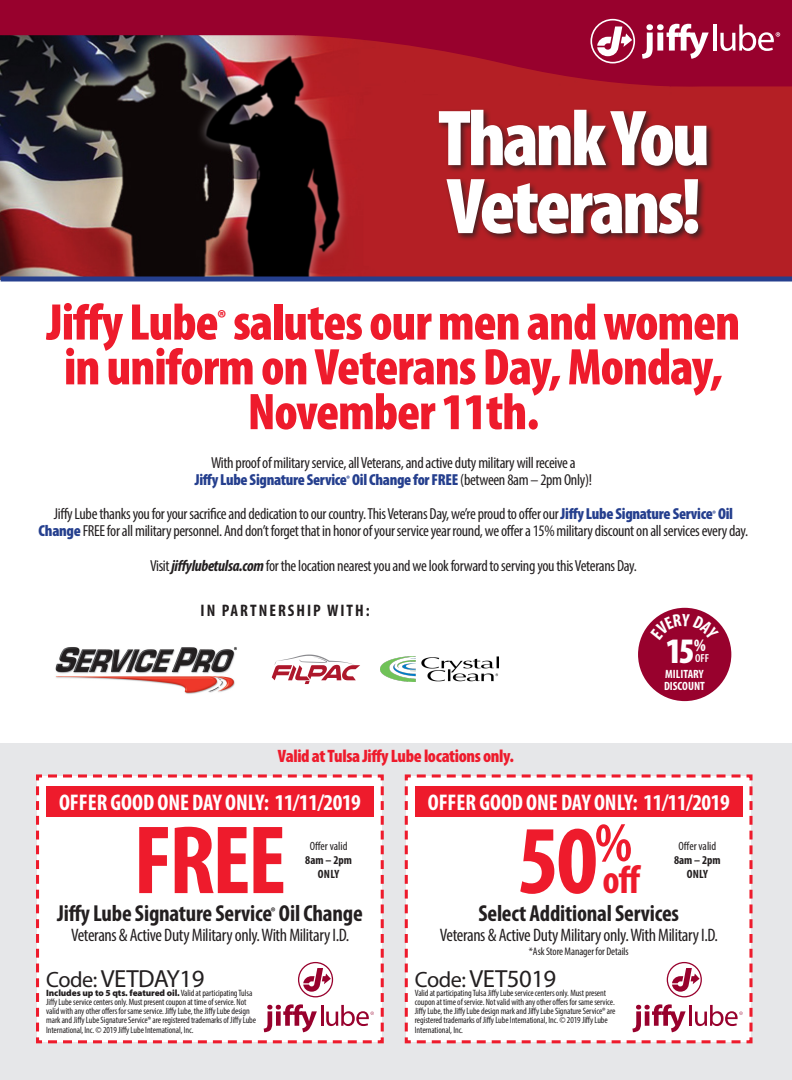
<style>
.page{position:relative;width:792px;height:1080px;background:#fff}
.page>*{position:absolute;margin:0;border:0;box-sizing:border-box;transform-origin:0 0}
.t1{font:700 condensed 98px "Myriad Pro";letter-spacing:-.03em;color:#ee1b2c}
.t2{font:900 condensed 80px/68px "Myriad Pro";letter-spacing:-.04em;color:#fff}
.t3{font:900 condensed 52px/44.8px "Myriad Pro";letter-spacing:-.02em;color:#ee1b2c;text-align:center}
.t4{font:700 condensed 40px "Myriad Pro";color:#ee1b2c}
.t5{font:900 condensed 36px "Myriad Pro";color:#fff}
.t6{font:24.8px "Myriad Pro";letter-spacing:-.02em;color:#231f20}
.t7{font:900 condensed 23.3px "Myriad Pro";color:#ee1b2c}
.t8{font:700 condensed 23.2px "Myriad Pro";letter-spacing:-.01em;color:#231f20}
.t9{font:700 condensed 22.7px "Myriad Pro";color:#fff}
.t10{font:condensed 18.1px "Myriad Pro";letter-spacing:-.02em;color:#231f20}
.t11{font:900 condensed 18px "Myriad Pro";letter-spacing:-.02em;color:#ee1b2c}
.t12{font:700 condensed 16.7px "Myriad Pro";letter-spacing:.12em;color:#231f20}
.t13{font:condensed 16px/17.2px "Myriad Pro";letter-spacing:-.02em;color:#231f20;text-align:center}
.t14{font:900 condensed 16px "Myriad Pro";letter-spacing:-.02em;color:#253f8e}
.t15{font:700 condensed 12px "Myriad Pro";color:#231f20}
.t16{font:condensed 12px "Myriad Pro";color:#231f20}
.t17{font:700 condensed 12px "Myriad Pro";color:#fff}
.t18{font:600 condensed 11.7px "Myriad Pro";color:#fff}
.t19{font:condensed 11px "Myriad Pro";letter-spacing:-.01em;color:#231f20}
.t20{font:condensed 9.2px/9.2px "Myriad Pro";letter-spacing:-.01em;color:#231f20}
.s1{font-size:9.3px}
.s2{font-weight:400;color:#231f20}
.s3{font-weight:900;color:#253f8e}
.s4{font-weight:900;font-size:9.3px;color:#253f8e}
.s5{font-weight:700;font-style:italic}
.s6{font-size:22.2px}
.s7{font-weight:900;font-stretch:normal}
</style>
<div class="page">
<div style="left:0;top:743px;width:792px;height:337px;background:#e6e7e9"></div>
<div style="left:36px;top:774px;width:348px;height:270px;background:#fff"></div>
<svg style="left:303px;top:968px;width:28px;height:24px"></svg>
<div style="left:298px;top:962px;width:35px;height:35px;border:1px solid #98012d;border-radius:50%"></div>
<svg style="left:264px;top:1004px;width:53px;height:28px"></svg>
<hr style="left:321px;top:1005px;width:2px;height:21px;background:#98012d">
<svg style="left:326px;top:1005px;width:48px;height:21px"></svg>
<div style="left:46px;top:787px;width:328px;height:30px;background:#ee1b2c"></div>
<div style="left:404px;top:774px;width:349px;height:270px;background:#fff"></div>
<svg style="left:672px;top:968px;width:28px;height:24px"></svg>
<div style="left:667px;top:962px;width:35px;height:35px;border:1px solid #98012d;border-radius:50%"></div>
<svg style="left:632px;top:1004px;width:54px;height:28px;background:#d599aa"></svg>
<hr style="left:690px;top:1005px;width:2px;height:21px;background:#98012d">
<svg style="left:695px;top:1005px;width:48px;height:21px"></svg>
<div style="left:415px;top:787px;width:328px;height:30px;background:#ee1b2c"></div>
<div style="left:637px;top:606px;width:96px;height:97px;background:#98012d;border-radius:50%"></div>
<div style="left:635px;top:605px;width:99px;height:99px;border:3px solid #fff;border-radius:50%"></div>
<img style="left:1px;top:87px;width:791px;height:189px">
<svg style="left:1px;top:0;width:791px;height:87px;background:#891531"></svg>
<svg style="left:642px;top:24px;width:67px;height:35px"></svg>
<hr style="left:714px;top:24px;width:3px;height:27px;background:#fff">
<svg style="left:590px;top:19px;width:45px;height:44px"></svg>
<svg style="left:720px;top:24px;width:60px;height:27px"></svg>
<div style="left:437px;top:108px;width:278px;height:135px;background:#231f20;opacity:.75"></div>
<div style="left:1px;top:276px;width:791px;height:6px;background:#253f8e"></div>
<svg style="left:272px;top:655px;width:88px;height:29px"></svg>
<img style="left:380px;top:657px;width:119px;height:25px">
<img style="left:55px;top:647px;width:182px;height:47px">
<svg style="left:650px;top:613px;width:69px;height:10px"></svg>
<p class="t2" style="left:438px;top:106px;width:274px">Thank You<br>Veterans!</p>
<p class="t3" style="left:47px;top:301px;width:695px">Jiffy Lube salutes our men and women</p>
<p class="t7" style="left:218px;top:306px;width:10px">®</p>
<p class="t3" style="left:64px;top:345px;width:660px">in uniform on Veterans Day, Monday,<br>November 11th.</p>
<p class="t13" style="left:211px;top:453px;width:366px">With proof of military service, all Veterans, and active duty military will receive a</p>
<p class="t14" style="left:195px;top:471px;width:399px">Jiffy Lube Signature Service<span class="s1">®</span> Oil Change for FREE <span class="s2">(between 8am – 2pm Only)!</span></p>
<p class="t13" style="left:39px;top:505px;width:711px">Jiffy Lube thanks you for your sacrifice and dedication to our country. This Veterans Day, we’re proud to offer our <span class="s3">Jiffy Lube Signature Service</span><span class="s4">®</span> <span class="s3">Oil<br>Change</span> FREE for all military personnel. And don’t forget that in honor of your service year round, we offer a 15% military discount on all services every day.</p>
<p class="t13" style="left:150px;top:557px;width:488px">Visit <span class="s5">jiffylubetulsa.com</span> for the location nearest you and we look forward to serving you this Veterans Day.</p>
<p class="t12" style="left:201px;top:601px;width:171px">IN PARTNERSHIP WITH:</p>
<p class="t11" style="left:278px;top:746px;width:238px">Valid at Tulsa Jiffy Lube locations only.</p>
<p class="t5" style="left:666px;top:631px;width:41px">15<sup>%</sup></p>
<p class="t18" style="left:695px;top:652px;width:16px">OFF</p>
<p class="t17" style="left:665px;top:668px;width:40px">MILITARY</p>
<p class="t17" style="left:664px;top:680px;width:42px">DISCOUNT</p>
<p class="t9" style="left:59px;top:790px;width:304px">OFFER GOOD ONE DAY ONLY: 11/11/2019</p>
<p class="t1" style="left:134px;top:806px;width:154px">FREE</p>
<p class="t8" style="left:57px;top:900px;width:307px">Jiffy Lube Signature Service<sup>®</sup> Oil Change</p>
<p class="t16" style="left:310px;top:838px;width:39px">Offer valid</p>
<p class="t15" style="left:305px;top:853px;width:48px">8am – 2pm</p>
<p class="t15" style="left:318px;top:868px;width:23px">ONLY</p>
<p class="t9" style="left:428px;top:790px;width:304px">OFFER GOOD ONE DAY ONLY: 11/11/2019</p>
<p class="t1" style="left:518px;top:806px;width:116px">50<sup>%</sup></p>
<p class="t16" style="left:679px;top:838px;width:39px">Offer valid</p>
<p class="t15" style="left:674px;top:853px;width:48px">8am – 2pm</p>
<p class="t15" style="left:687px;top:868px;width:23px">ONLY</p>
<p class="t4" style="left:603px;top:858px;width:40px">off</p>
<p class="t8" style="left:478px;top:900px;width:202px">Select Additional Services</p>
<p class="t10" style="left:71px;top:924px;width:280px">Veterans &amp; Active Duty Military only. With Military I.D.</p>
<p class="t10" style="left:440px;top:924px;width:280px">Veterans &amp; Active Duty Military only. With Military I.D.</p>
<p class="t6" style="left:46px;top:963px;width:160px"><span class="s6">Code:</span> VETDAY19</p>
<p class="t20" style="left:46px;top:988px;width:212px"><span class="s7">Includes up to 5 qts. featured oil.</span> Valid at participating Tulsa Jiffy Lube service centers only. Must present coupon at time of service. Not valid with any other offers for same service. Jiffy Lube, the Jiffy Lube design mark and Jiffy Lube Signature Service® are registered trademarks of Jiffy Lube International, Inc. © 2019 Jiffy Lube International, Inc.</p>
<p class="t19" style="left:529px;top:945px;width:101px">*Ask Store Manager for Details</p>
<p class="t6" style="left:415px;top:963px;width:143px"><span class="s6">Code:</span> VET5019</p>
<p class="t20" style="left:415px;top:988px;width:202px">Valid at participating Tulsa Jiffy Lube service centers only. Must present coupon at time of service. Not valid with any other offers for same service.<br>Jiffy Lube, the Jiffy Lube design mark and Jiffy Lube Signature Service® are registered trademarks of Jiffy Lube International, Inc. © 2019 Jiffy Lube International, Inc.</p>
</div>
